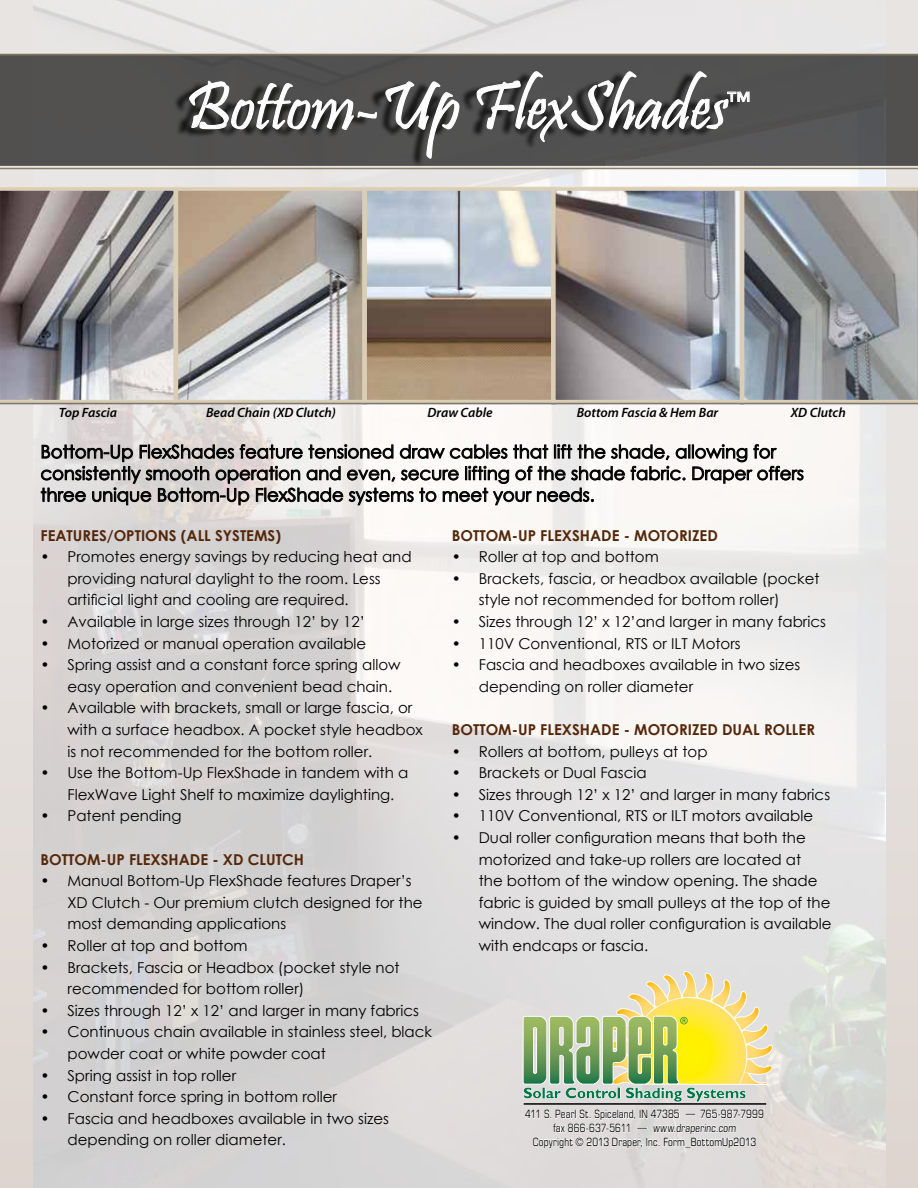
<style>
.page{position:relative;width:918px;height:1188px;background:#fff}
.page>*{position:absolute;margin:0;border:0;box-sizing:border-box;transform-origin:0 0}
.t1{font:68.85px "Pristina";color:#fff}
.t2{font:22.5px "Century Gothic";color:#fff}
.t3{font:18px/21.6px "Century Gothic";color:#000}
.t4{font:15px/21.6px "Century Gothic";color:#000}
.t5{font:700 15px "Century Gothic";color:#55270a}
.t6{font:italic 600 13.5px "Myriad Pro";color:#000}
.t7{font:condensed 11.55px/13.8px "Eurostile";letter-spacing:.01em;color:#000;text-align:center;scale:.9 1}
.s1{font-family:"Myriad Pro";font-stretch:normal}
</style>
<div class="page">
<div style="left:0;top:505px;width:918px;height:683px;background:#e3dcd8"></div>
<img style="left:33px;top:0;width:853px;height:1188px">
<svg style="left:41px;top:444px;width:763px;height:62px"></svg>
<svg style="left:523px;top:971px;width:251px;height:181px"></svg>
<hr style="left:524px;top:1103px;width:242px;height:2px;background:#000">
<div style="left:0;top:186px;width:918px;height:220px;background:#000;opacity:.5"></div>
<div style="left:0;top:52px;width:918px;height:118px;background:#000;opacity:.5"></div>
<div style="left:172px;top:71px;width:569px;height:96px;background:#000;opacity:.75"></div>
<svg style="left:188px;top:80px;width:190px;height:61px;background:#5a5959"></svg>
<svg style="left:385px;top:81px;width:75px;height:83px;background:#585757"></svg>
<svg style="left:476px;top:55px;width:274px;height:88px;background:#585757"></svg>
<h1 class="t1" style="left:186px;top:68px;width:543px">Bottom-Up FlexShades</h1>
<h2 class="t2" style="left:728px;top:85px;width:24px">™</h2>
<p class="t6" style="left:59px;top:406px;width:60px">Top Fascia</p>
<p class="t6" style="left:206px;top:406px;width:131px">Bead Chain (XD Clutch)</p>
<p class="t6" style="left:428px;top:406px;width:67px">Draw Cable</p>
<p class="t6" style="left:577px;top:406px;width:143px">Bottom Fascia &amp; Hem Bar</p>
<p class="t6" style="left:791px;top:406px;width:56px">XD Clutch</p>
<p class="t3" style="left:40px;top:441px;width:765px">Bottom-Up FlexShades feature tensioned draw cables that lift the shade, allowing for consistently smooth operation and even, secure lifting of the shade fabric. Draper offers three unique Bottom-Up FlexShade systems to meet your needs.</p>
<p class="t5" style="left:40px;top:524px;width:242px">FEATURES/OPTIONS (ALL SYSTEMS)</p>
<p class="t4" style="left:68px;top:546px;width:346px;text-indent:-27px">• Promotes energy savings by reducing heat and providing natural daylight to the room. Less artificial light and cooling are required.</p>
<p class="t4" style="left:40px;top:611px;width:326px">• Available in large sizes through 12’ by 12’</p>
<p class="t4" style="left:40px;top:632px;width:327px">• Motorized or manual operation available</p>
<p class="t4" style="left:68px;top:654px;width:335px;text-indent:-27px">• Spring assist and a constant force spring allow easy operation and convenient bead chain.</p>
<p class="t4" style="left:68px;top:697px;width:357px;text-indent:-27px">• Available with brackets, small or large fascia, or with a surface headbox. A pocket style headbox is not recommended for the bottom roller.</p>
<p class="t4" style="left:68px;top:762px;width:342px;text-indent:-27px">• Use the Bottom-Up FlexShade in tandem with a<br>FlexWave Light Shelf to maximize daylighting.</p>
<p class="t4" style="left:40px;top:805px;width:142px">• Patent pending</p>
<p class="t5" style="left:40px;top:848px;width:265px">BOTTOM-UP FLEXSHADE - XD CLUTCH</p>
<p class="t4" style="left:68px;top:870px;width:357px;text-indent:-27px">• Manual Bottom-Up FlexShade features Draper’s<br>XD Clutch - Our premium clutch designed for the most demanding applications</p>
<p class="t4" style="left:40px;top:935px;width:209px">• Roller at top and bottom</p>
<p class="t4" style="left:68px;top:956px;width:334px;text-indent:-27px">• Brackets, Fascia or Headbox (pocket style not recommended for bottom roller)</p>
<p class="t4" style="left:40px;top:999px;width:380px">• Sizes through 12’ x 12’ and larger in many fabrics</p>
<p class="t4" style="left:68px;top:1021px;width:366px;text-indent:-27px">• Continuous chain available in stainless steel, black powder coat or white powder coat</p>
<p class="t4" style="left:40px;top:1064px;width:197px">• Spring assist in top roller</p>
<p class="t4" style="left:40px;top:1086px;width:298px">• Constant force spring in bottom roller</p>
<p class="t4" style="left:68px;top:1107px;width:323px;text-indent:-27px">• Fascia and headboxes available in two sizes depending on roller diameter.</p>
<p class="t5" style="left:452px;top:524px;width:268px">BOTTOM-UP FLEXSHADE - MOTORIZED</p>
<p class="t4" style="left:452px;top:546px;width:209px">• Roller at top and bottom</p>
<p class="t4" style="left:479px;top:567px;width:342px;text-indent:-27px">• Brackets, fascia, or headbox available (pocket style not recommended for bottom roller)</p>
<p class="t4" style="left:452px;top:611px;width:376px">• Sizes through 12’ x 12’and larger in many fabrics</p>
<p class="t4" style="left:452px;top:632px;width:290px">• 110V Conventional, RTS or ILT Motors</p>
<p class="t4" style="left:479px;top:654px;width:323px;text-indent:-27px">• Fascia and headboxes available in two sizes depending on roller diameter</p>
<p class="t5" style="left:452px;top:718px;width:365px">BOTTOM-UP FLEXSHADE - MOTORIZED DUAL ROLLER</p>
<p class="t4" style="left:452px;top:740px;width:257px">• Rollers at bottom, pulleys at top</p>
<p class="t4" style="left:452px;top:762px;width:196px">• Brackets or Dual Fascia</p>
<p class="t4" style="left:452px;top:783px;width:380px">• Sizes through 12’ x 12’ and larger in many fabrics</p>
<p class="t4" style="left:452px;top:805px;width:363px">• 110V Conventional, RTS or ILT motors available</p>
<p class="t4" style="left:479px;top:827px;width:354px;text-indent:-27px">• Dual roller configuration means that both the motorized and take-up rollers are located at<br>the bottom of the window opening. The shade fabric is guided by small pulleys at the top of the window. The dual roller configuration is available with endcaps or fascia.</p>
<p class="t7" style="left:525px;top:1107px;width:267px">411 S. Pearl St. Spiceland, IN 47385 <span class="s1">—</span> 765-987-7999 fax 866-637-5611 <span class="s1">—</span> www.draperinc.com<br>Copyright © 2013 Draper, Inc. Form_BottomUp2013</p>
</div>
